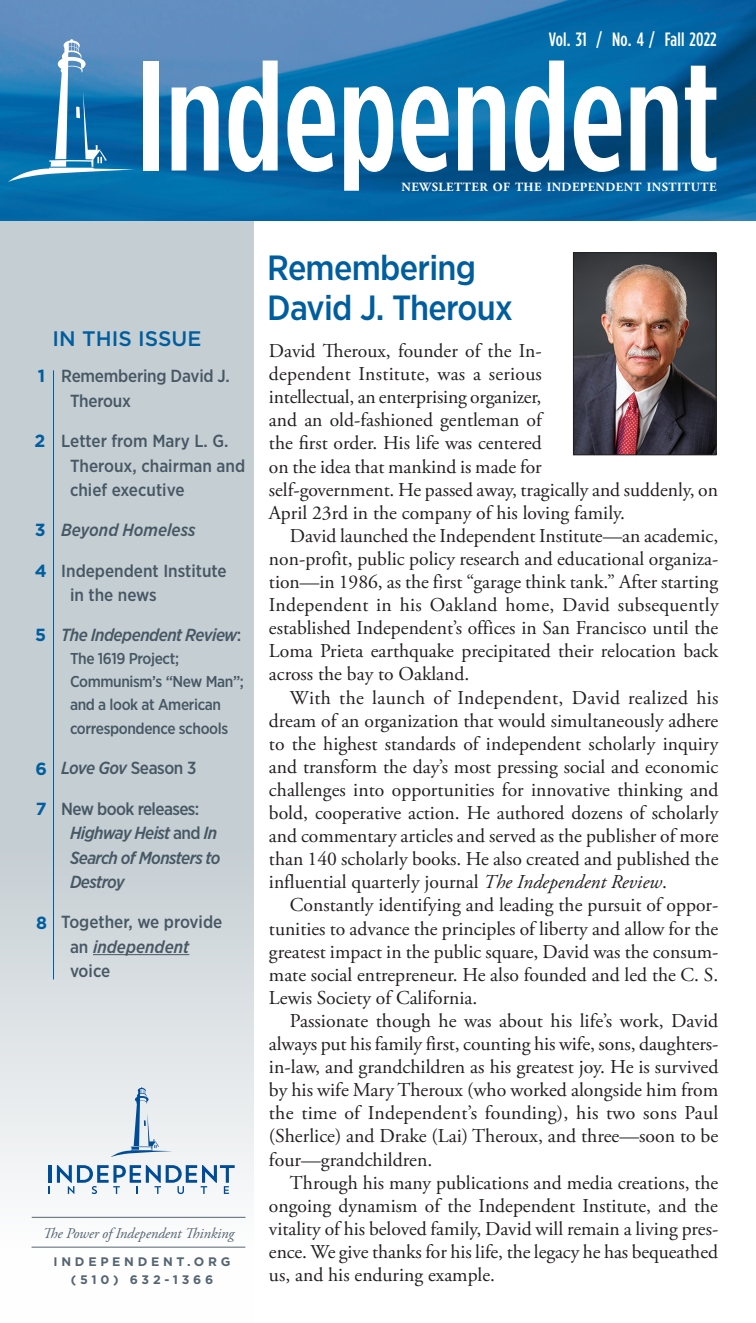
<style>
.page{position:relative;width:756px;height:1323px;background:#fff}
.page>*{position:absolute;margin:0;border:0;box-sizing:border-box;transform-origin:0 0}
.Front_Title{font:500 155.75px "Gotham Condensed";color:#fff}
.headline{font:500 35px/40.2px "Gotham Narrow";letter-spacing:-.02em;color:#005e9e}
.In_This_Issue{font:500 21px "Gotham";color:#005e9e}
.Body{font:19.6px/23.1px "Adobe Garamond Pro";color:#231f20;text-align:justify}
.Front_Page_Issue{font:500 19.25px "Gotham Condensed";letter-spacing:.01em;color:#fff}
.Table_of_Contents{font:500 17.5px/24.5px "Gotham Narrow";color:#475865}
.Table_of_Contents-2{font:italic 500 17.5px/24.5px "Gotham Narrow";letter-spacing:-.035em;color:#475865}
.Table_of_Contents-3{font:italic 500 17.5px "Gotham Narrow";color:#475865}
.Table_of_Contents_Nu{font:700 17.5px "Gotham";color:#005e9e}
.Table_of_Contents-4{font:500 15.75px/22.8px "Gotham Narrow";letter-spacing:-.025em;color:#475865}
.t1{font:italic 14.88px "Adobe Garamond Pro";letter-spacing:-.01em;color:#556571}
.Front_Title_Subhead{font:700 12.6px "Adobe Garamond Pro";letter-spacing:.035em;color:#fff}
.t2{font:700 12.42px "Gotham";letter-spacing:.3em;color:#556571}
.s1{font-style:normal}
.s2{font-style:italic}
</style>
<div class="page">
<svg style="left:0;top:221px;width:253px;height:1027px;background:#ced6da"></svg>
<hr style="left:93px;top:954px;width:96px;height:1px;background:#475865">
<hr style="left:53px;top:370px;width:1px;height:610px;background:#005e9e">
<img style="left:575px;top:254px;width:139px;height:199px">
<div style="left:573px;top:252px;width:143px;height:203px;border:1px solid #231f20"></div>
<img style="left:0;top:0;width:756px;height:221px">
<svg style="left:8px;top:39px;width:127px;height:143px;background:#3684b8"></svg>
<hr style="left:49px;top:1165px;width:3px;height:18px;background:#004c97">
<svg style="left:57px;top:1165px;width:178px;height:29px"></svg>
<svg style="left:111px;top:1087px;width:62px;height:70px;background:#d1dce6"></svg>
<hr style="left:32px;top:1217px;width:214px;height:1px;background:#556571">
<hr style="left:32px;top:1247px;width:213px;height:1px;background:#556571">
<p class="Front_Page_Issue" style="left:549px;top:28px;width:169px">Vol. 31 / No. 4 / Fall 2022</p>
<p class="Front_Title" style="left:136px;top:26px;width:585px">Independent</p>
<p class="Front_Title_Subhead" style="left:402px;top:179px;width:316px">NEWSLETTER OF THE INDEPENDENT INSTITUTE</p>
<p class="Table_of_Contents_Nu" style="left:38px;top:365px;width:9px">1</p>
<p class="Table_of_Contents_Nu" style="left:34px;top:429px;width:13px">2</p>
<p class="Table_of_Contents_Nu" style="left:35px;top:519px;width:12px">3</p>
<p class="Table_of_Contents_Nu" style="left:35px;top:559px;width:14px">4</p>
<p class="Table_of_Contents_Nu" style="left:35px;top:624px;width:13px">5</p>
<p class="Table_of_Contents_Nu" style="left:36px;top:757px;width:13px">6</p>
<p class="Table_of_Contents_Nu" style="left:36px;top:797px;width:12px">7</p>
<p class="Table_of_Contents_Nu" style="left:36px;top:911px;width:13px">8</p>
<p class="In_This_Issue" style="left:53px;top:325px;width:150px">IN THIS ISSUE</p>
<p class="Table_of_Contents" style="left:70px;top:364px;width:161px;text-indent:-9px">Remembering David J.<br>Theroux</p>
<p class="Table_of_Contents" style="left:70px;top:429px;width:177px;text-indent:-9px">Letter from Mary L. G.<br>Theroux, chairman and chief executive</p>
<p class="Table_of_Contents-3" style="left:61px;top:519px;width:136px">Beyond Homeless</p>
<p class="Table_of_Contents" style="left:61px;top:558px;width:167px">Independent Institute</p>
<p class="Table_of_Contents" style="left:70px;top:583px;width:88px">in the news</p>
<p class="Table_of_Contents-2" style="left:61px;top:623px;width:182px">The Independent Review<span class="s1">:</span></p>
<p class="Table_of_Contents-4" style="left:70px;top:647px;width:175px">The 1619 Project;<br>Communism’s “New Man”; and a look at American</p>
<p class="Table_of_Contents-4" style="left:70px;top:717px;width:160px">correspondence schools</p>
<p class="Table_of_Contents-2" style="left:61px;top:756px;width:137px">Love Gov <span class="s1">Season 3</span></p>
<p class="Table_of_Contents-2" style="left:70px;top:796px;width:152px;text-indent:-9px"><span class="s1">New book releases:<br></span>Highway Heist <span class="s1">and</span> In<br>Search of Monsters to<br>Destroy</p>
<p class="Table_of_Contents" style="left:70px;top:910px;width:154px;text-indent:-9px">Together, we provide an <span class="s2">independent </span>voice</p>
<p class="t1" style="left:43px;top:1224px;width:193px">The Power of Independent Thinking</p>
<p class="t2" style="left:54px;top:1253px;width:178px">INDEPENDENT.ORG</p>
<p class="t2" style="left:71px;top:1271px;width:144px">(510) 632-1366</p>
<p class="headline" style="left:267px;top:247px;width:247px">Remembering<br>David J. Theroux</p>
<p class="Body" style="left:269px;top:340px;width:450px;text-align:left">David Theroux, founder of the In-<br>dependent Institute, was a serious<br>intellectual, an enterprising organizer,<br>and an old-fashioned gentleman of<br>the first order. His life was centered<br>on the idea that mankind is made for<br>self-government. He passed away, tragically and suddenly, on April 23rd in the company of his loving family.</p>
<p class="Body" style="left:269px;top:525px;width:451px;text-indent:21px">David launched the Independent Institute—an academic, non-profit, public policy research and educational organiza&shy;tion—in 1986, as the first “garage think tank.” After starting Independent in his Oakland home, David subsequently established Independent’s offices in San Francisco until the Loma Prieta earthquake precipitated their relocation back across the bay to Oakland.</p>
<p class="Body" style="left:269px;top:687px;width:451px;text-indent:21px">With the launch of Independent, David realized his dream of an organization that would simultaneously adhere to the highest standards of independent scholarly inquiry and transform the day’s most pressing social and economic challenges into opportunities for innovative thinking and bold, cooperative action. He authored dozens of scholarly and commentary articles and served as the publisher of more than 140 scholarly books. He also created and published the influential quarterly journal <span class="s2">The Independent Review</span>.</p>
<p class="Body" style="left:269px;top:894px;width:451px;text-indent:21px">Constantly identifying and leading the pursuit of oppor&shy;tunities to advance the principles of liberty and allow for the greatest impact in the public square, David was the consum&shy;mate social entrepreneur. He also founded and led the C. S.<br>Lewis Society of California.</p>
<p class="Body" style="left:269px;top:1010px;width:451px;text-indent:21px">Passionate though he was about his life’s work, David always put his family first, counting his wife, sons, daughters&shy;in-law, and grandchildren as his greatest joy. He is survived by his wife Mary Theroux (who worked alongside him from the time of Independent’s founding), his two sons Paul (Sherlice) and Drake (Lai) Theroux, and three—soon to be four—grandchildren.</p>
<p class="Body" style="left:269px;top:1172px;width:451px;text-indent:21px">Through his many publications and media creations, the ongoing dynamism of the Independent Institute, and the vitality of his beloved family, David will remain a living pres&shy;ence. We give thanks for his life, the legacy he has bequeathed us, and his enduring example.</p>
</div>
